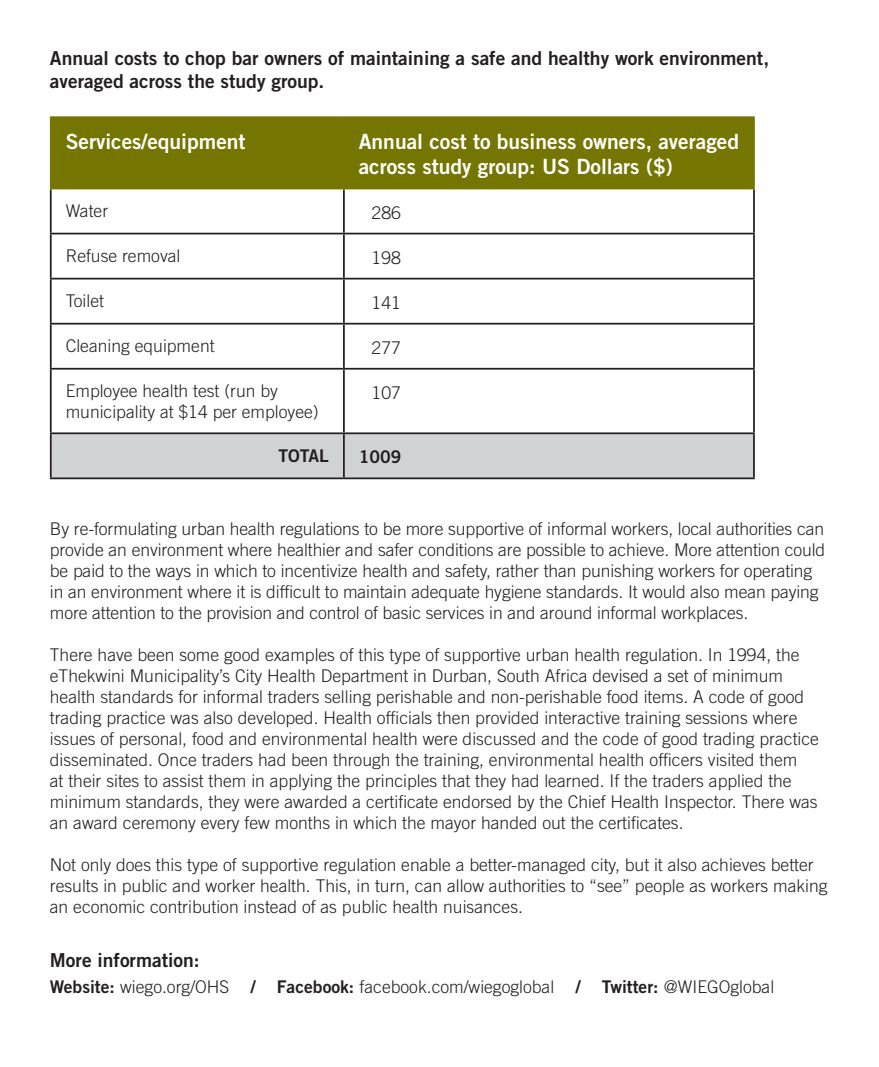
<style>
.page{position:relative;width:879px;height:1067px;background:#fff}
.page>*{position:absolute;margin:0;border:0;box-sizing:border-box;transform-origin:0 0}
.t1{font:21px/24.5px "Trade Gothic Bold Two";color:#fff}
.t2{font:19.25px/23.1px "Trade Gothic Bold Two";color:#231f20}
.t3{font:300 17.5px/21px "Trade Gothic";color:#231f20}
.t4{font:17.5px "Trade Gothic Bold Two";color:#231f20}
.s1{font-family:"Trade Gothic Bold Two";font-weight:400}
</style>
<div class="page">
<div style="left:52px;top:118px;width:700px;height:70px;background:#757501"></div>
<div style="left:52px;top:434px;width:700px;height:43px;background:#d1d2d4"></div>
<hr style="left:50px;top:189px;width:2px;height:44px;background:#231f20">
<hr style="left:343px;top:189px;width:1px;height:44px;background:#231f20">
<hr style="left:752px;top:189px;width:2px;height:44px;background:#231f20">
<hr style="left:50px;top:233px;width:294px;height:1px;background:#231f20">
<hr style="left:50px;top:234px;width:2px;height:44px;background:#231f20">
<hr style="left:344px;top:233px;width:410px;height:1px;background:#231f20">
<hr style="left:343px;top:234px;width:1px;height:44px;background:#231f20">
<hr style="left:752px;top:234px;width:2px;height:44px;background:#231f20">
<hr style="left:50px;top:278px;width:294px;height:1px;background:#231f20">
<hr style="left:50px;top:279px;width:2px;height:44px;background:#231f20">
<hr style="left:344px;top:278px;width:410px;height:1px;background:#231f20">
<hr style="left:343px;top:279px;width:1px;height:44px;background:#231f20">
<hr style="left:752px;top:279px;width:2px;height:44px;background:#231f20">
<hr style="left:50px;top:323px;width:294px;height:1px;background:#231f20">
<hr style="left:50px;top:324px;width:2px;height:44px;background:#231f20">
<hr style="left:344px;top:323px;width:410px;height:1px;background:#231f20">
<hr style="left:343px;top:324px;width:1px;height:44px;background:#231f20">
<hr style="left:752px;top:324px;width:2px;height:44px;background:#231f20">
<hr style="left:50px;top:368px;width:294px;height:1px;background:#231f20">
<hr style="left:50px;top:369px;width:2px;height:63px;background:#231f20">
<hr style="left:344px;top:368px;width:410px;height:1px;background:#231f20">
<hr style="left:343px;top:369px;width:1px;height:63px;background:#231f20">
<hr style="left:752px;top:369px;width:2px;height:63px;background:#231f20">
<hr style="left:50px;top:432px;width:294px;height:2px;background:#231f20">
<hr style="left:50px;top:434px;width:2px;height:43px;background:#231f20">
<hr style="left:344px;top:432px;width:410px;height:2px;background:#231f20">
<hr style="left:343px;top:434px;width:1px;height:43px;background:#231f20">
<hr style="left:752px;top:434px;width:2px;height:43px;background:#231f20">
<hr style="left:50px;top:477px;width:294px;height:2px;background:#231f20">
<hr style="left:344px;top:477px;width:410px;height:2px;background:#231f20">
<hr style="left:50px;top:116px;width:294px;height:2px;background:#757501">
<hr style="left:50px;top:118px;width:2px;height:70px;background:#757501">
<hr style="left:344px;top:116px;width:410px;height:2px;background:#757501">
<hr style="left:343px;top:118px;width:1px;height:70px;background:#757501">
<hr style="left:752px;top:118px;width:2px;height:70px;background:#757501">
<hr style="left:50px;top:188px;width:294px;height:1px;background:#757501">
<hr style="left:344px;top:188px;width:410px;height:1px;background:#757501">
<p class="t2" style="left:50px;top:48px;width:720px">Annual costs to chop bar owners of maintaining a safe and healthy work environment, averaged across the study group.</p>
<p class="t1" style="left:66px;top:130px;width:181px">Services/equipment</p>
<p class="t1" style="left:358px;top:130px;width:381px">Annual cost to business owners, averaged across study group: US Dollars ($)</p>
<p class="t3" style="left:66px;top:201px;width:44px">Water</p>
<p class="t3" style="left:371px;top:203px;width:31px">286</p>
<p class="t3" style="left:66px;top:246px;width:116px">Refuse removal</p>
<p class="t3" style="left:371px;top:248px;width:31px">198</p>
<p class="t3" style="left:66px;top:291px;width:40px">Toilet</p>
<p class="t3" style="left:371px;top:293px;width:31px">141</p>
<p class="t3" style="left:66px;top:336px;width:150px">Cleaning equipment</p>
<p class="t3" style="left:371px;top:338px;width:31px">277</p>
<p class="t3" style="left:66px;top:381px;width:254px">Employee health test (run by municipality at $14 per employee)</p>
<p class="t3" style="left:371px;top:383px;width:31px">107</p>
<p class="t4" style="left:278px;top:448px;width:52px">TOTAL</p>
<p class="t4" style="left:358px;top:449px;width:44px">1009</p>
<p class="t3" style="left:50px;top:519px;width:776px">By re-formulating urban health regulations to be more supportive of informal workers, local authorities can provide an environment where healthier and safer conditions are possible to achieve. More attention could be paid to the ways in which to incentivize health and safety, rather than punishing workers for operating in an environment where it is difficult to maintain adequate hygiene standards. It would also mean paying more attention to the provision and control of basic services in and around informal workplaces.</p>
<p class="t3" style="left:50px;top:645px;width:770px">There have been some good examples of this type of supportive urban health regulation. In 1994, the eThekwini Municipality’s City Health Department in Durban, South Africa devised a set of minimum health standards for informal traders selling perishable and non-perishable food items. A code of good trading practice was also developed. Health officials then provided interactive training sessions where issues of personal, food and environmental health were discussed and the code of good trading practice disseminated. Once traders had been through the training, environmental health officers visited them<br>at their sites to assist them in applying the principles that they had learned. If the traders applied the minimum standards, they were awarded a certificate endorsed by the Chief Health Inspector. There was an award ceremony every few months in which the mayor handed out the certificates.</p>
<p class="t3" style="left:50px;top:855px;width:778px">Not only does this type of supportive regulation enable a better-managed city, but it also achieves better results in public and worker health. This, in turn, can allow authorities to “see” people as workers making an economic contribution instead of as public health nuisances.</p>
<p class="t2" style="left:50px;top:950px;width:151px">More information:</p>
<p class="t3" style="left:50px;top:977px;width:725px"><span class="s1">Website:</span> wiego.org/OHS <span class="s1">/ Facebook:</span> facebook.com/wiegoglobal <span class="s1">/ Twitter:</span> @WIEGOglobal</p>
</div>
